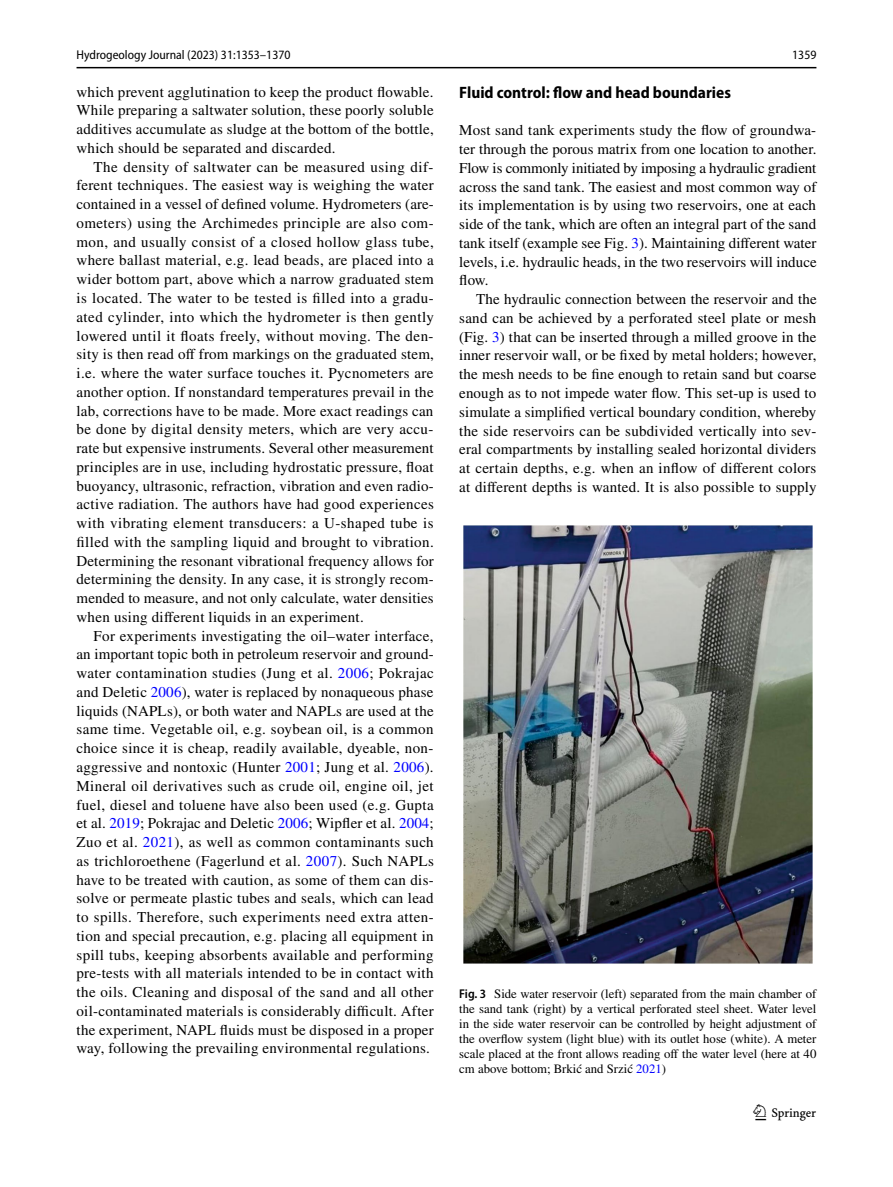
<style>
.page{position:relative;width:893px;height:1187px;background:#fff}
.page>*{position:absolute;margin:0;border:0;box-sizing:border-box;transform-origin:0 0}
.t1{font:22.5px "Springnew Regular 3";color:#000}
.t2{font:700 semi-condensed 16.5px "Myriad Pro";color:#000}
.t3{font:15px/18.8px "STIX";letter-spacing:.015em;color:#000;text-align:justify}
.t4{font:12.75px/15px "STIX";color:#000;text-align:justify}
.t5{font:semi-condensed 12.75px "Myriad Pro";color:#000}
.s1{color:#00f}
.s2{font-family:"Myriad Pro";font-weight:600;font-stretch:semi-condensed}
</style>
<div class="page">
<hr style="left:77px;top:67px;width:739px;height:1px;background:#000">
<div style="left:459px;top:525px;width:357px;height:438px;background:linear-gradient(to bottom,#fff,#fff)"></div>
<img style="left:463px;top:525px;width:349px;height:438px">
<p class="t5" style="left:77px;top:48px;width:215px">Hydrogeology Journal (2023) 31:1353–1370</p>
<p class="t5" style="left:792px;top:48px;width:26px">1359</p>
<p class="t3" style="left:77px;top:83px;width:359px">which prevent agglutination to keep the product flowable.<br>While preparing a saltwater solution, these poorly soluble additives accumulate as sludge at the bottom of the bottle, which should be separated and discarded.</p>
<p class="t3" style="left:77px;top:158px;width:359px;text-indent:17px">The density of saltwater can be measured using dif&shy;ferent techniques. The easiest way is weighing the water contained in a vessel of defined volume. Hydrometers (are&shy;ometers) using the Archimedes principle are also com&shy;mon, and usually consist of a closed hollow glass tube, where ballast material, e.g. lead beads, are placed into a wider bottom part, above which a narrow graduated stem is located. The water to be tested is filled into a gradu&shy;ated cylinder, into which the hydrometer is then gently lowered until it floats freely, without moving. The den&shy;sity is then read off from markings on the graduated stem, i.e. where the water surface touches it. Pycnometers are another option. If nonstandard temperatures prevail in the lab, corrections have to be made. More exact readings can be done by digital density meters, which are very accu&shy;rate but expensive instruments. Several other measurement principles are in use, including hydrostatic pressure, float buoyancy, ultrasonic, refraction, vibration and even radio&shy;active radiation. The authors have had good experiences with vibrating element transducers: a U-shaped tube is filled with the sampling liquid and brought to vibration.<br>Determining the resonant vibrational frequency allows for determining the density. In any case, it is strongly recom&shy;mended to measure, and not only calculate, water densities when using different liquids in an experiment.</p>
<p class="t3" style="left:77px;top:627px;width:359px;text-indent:17px">For experiments investigating the oil–water interface, an important topic both in petroleum reservoir and ground&shy;water contamination studies (Jung et al. <span class="s1">2006</span>; Pokrajac and Deletic <span class="s1">2006</span>), water is replaced by nonaqueous phase liquids (NAPLs), or both water and NAPLs are used at the same time. Vegetable oil, e.g. soybean oil, is a common choice since it is cheap, readily available, dyeable, non&shy;aggressive and nontoxic (Hunter <span class="s1">2001</span>; Jung et al. <span class="s1">2006</span>).<br>Mineral oil derivatives such as crude oil, engine oil, jet fuel, diesel and toluene have also been used (e.g. Gupta et al. <span class="s1">2019</span>; Pokrajac and Deletic <span class="s1">2006</span>; Wipfler et al. <span class="s1">2004</span>; Zuo et al. <span class="s1">2021</span>), as well as common contaminants such as trichloroethene (Fagerlund et al. <span class="s1">2007</span>). Such NAPLs have to be treated with caution, as some of them can dis&shy;solve or permeate plastic tubes and seals, which can lead to spills. Therefore, such experiments need extra atten&shy;tion and special precaution, e.g. placing all equipment in spill tubs, keeping absorbents available and performing pre-tests with all materials intended to be in contact with the oils. Cleaning and disposal of the sand and all other oil-contaminated materials is considerably difficult. After the experiment, NAPL fluids must be disposed in a proper way, following the prevailing environmental regulations.</p>
<p class="t2" style="left:459px;top:83px;width:273px">Fluid control: flow and head boundaries</p>
<p class="t3" style="left:459px;top:122px;width:359px">Most sand tank experiments study the flow of groundwa&shy;ter through the porous matrix from one location to another.<br>Flow is commonly initiated by imposing a hydraulic gradient across the sand tank. The easiest and most common way of its implementation is by using two reservoirs, one at each side of the tank, which are often an integral part of the sand tank itself (example see Fig. <span class="s1">3</span>). Maintaining different water levels, i.e. hydraulic heads, in the two reservoirs will induce flow.</p>
<p class="t3" style="left:459px;top:291px;width:359px;text-indent:17px">The hydraulic connection between the reservoir and the sand can be achieved by a perforated steel plate or mesh (Fig. <span class="s1">3</span>) that can be inserted through a milled groove in the inner reservoir wall, or be fixed by metal holders; however, the mesh needs to be fine enough to retain sand but coarse enough as to not impede water flow. This set-up is used to simulate a simplified vertical boundary condition, whereby the side reservoirs can be subdivided vertically into sev&shy;eral compartments by installing sealed horizontal dividers at certain depths, e.g. when an inflow of different colors at different depths is wanted. It is also possible to supply</p>
<p class="t4" style="left:459px;top:987px;width:359px"><span class="s2">Fig. 3</span> Side water reservoir (left) separated from the main chamber of the sand tank (right) by a vertical perforated steel sheet. Water level in the side water reservoir can be controlled by height adjustment of the overflow system (light blue) with its outlet hose (white). A meter scale placed at the front allows reading off the water level (here at 40 cm above bottom; Brkić and Srzić <span class="s1">2021</span>)</p>
<h1 class="t1" style="left:755px;top:1104px;width:62px">1 3</h1>
</div>
